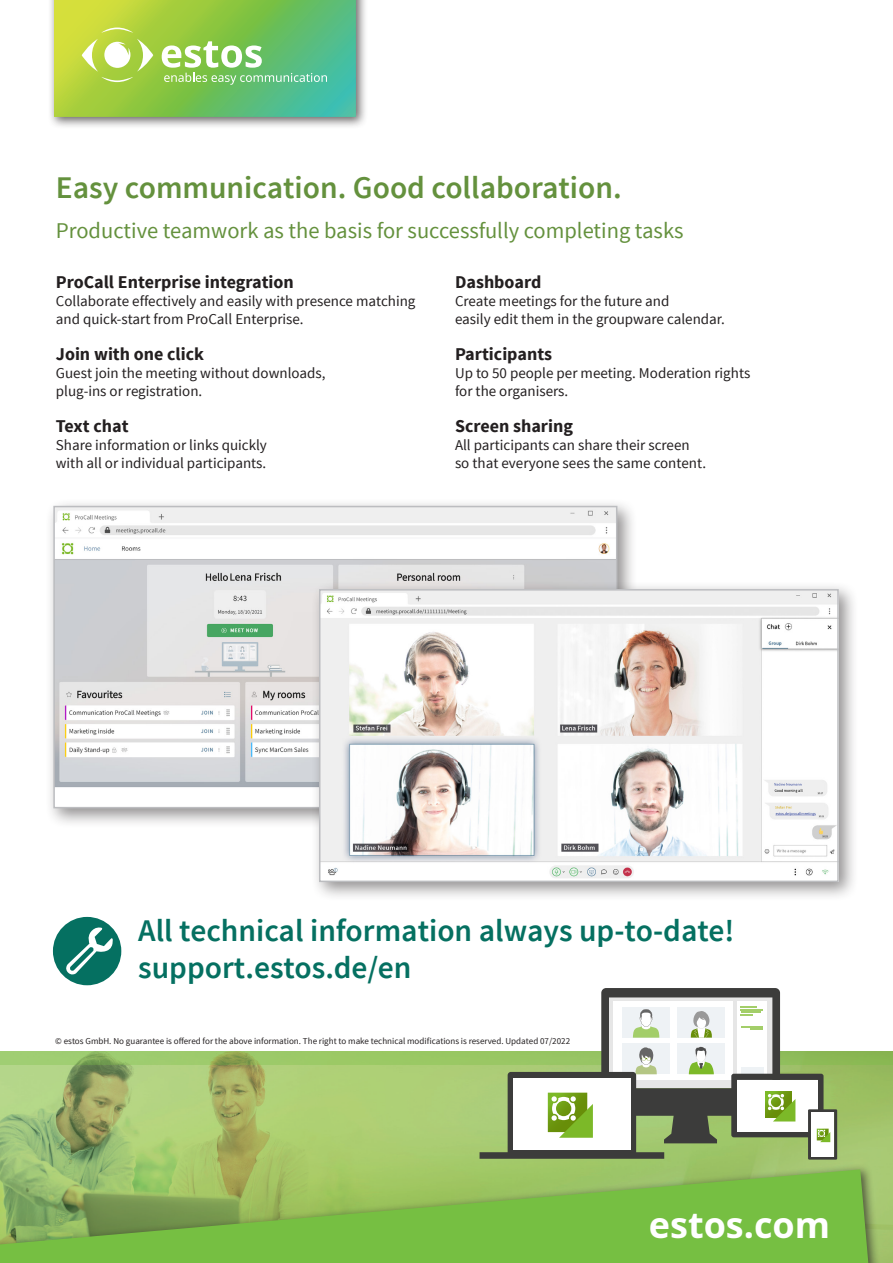
<style>
.page{position:relative;width:893px;height:1263px;background:#fff}
.page>*{position:absolute;margin:0;border:0;box-sizing:border-box;transform-origin:0 0}
.t1{font:700 36px "Noto Sans";color:#fff}
.t2{font:600 31.5px "Source Sans Pro";color:#057061}
.t3{font:600 31.5px "Source Sans Pro";color:#64913d}
.t4{font:22.5px "Source Sans Pro";color:#64913d}
.t5{font:700 18px "Source Sans Pro";color:#231f20}
.t6{font:15px/18px "Source Sans Pro";color:#231f20}
.t7{font:9px "Source Sans Pro";color:#231f20}
</style>
<div class="page">
<img style="left:0;top:1064px;width:893px;height:199px">
<div style="left:0;top:1164px;width:881px;height:99px;background:#231f20;opacity:.69"></div>
<svg style="left:0;top:1169px;width:868px;height:94px;background:#81bb4d"></svg>
<svg style="left:0;top:1051px;width:893px;height:13px;background:#97c364"></svg>
<div style="left:45px;top:497px;width:592px;height:331px;background:#231f20;opacity:.5"></div>
<img style="left:56px;top:509px;width:558px;height:296px">
<div style="left:53px;top:506px;width:564px;height:302px;border:2px solid #bcbdc0"></div>
<div style="left:311px;top:581px;width:548px;height:321px;background:#231f20;opacity:.5"></div>
<img style="left:322px;top:592px;width:514px;height:287px">
<div style="left:319px;top:589px;width:520px;height:293px;border:2px solid #bcbdc0"></div>
<svg style="left:480px;top:988px;width:357px;height:171px"></svg>
<div style="left:48px;top:0;width:320px;height:129px;background:#231f20;opacity:.69"></div>
<svg style="left:54px;top:0;width:302px;height:117px;background:#8ccb64"></svg>
<div style="left:53px;top:917px;width:68px;height:68px;background:#057061;border-radius:50%"></div>
<svg style="left:66px;top:926px;width:47px;height:50px"></svg>
<p class="t3" style="left:56px;top:168px;width:567px">Easy communication. Good collaboration.</p>
<p class="t4" style="left:56px;top:217px;width:629px">Productive teamwork as the basis for successfully completing tasks</p>
<p class="t5" style="left:56px;top:270px;width:239px">ProCall Enterprise integration</p>
<p class="t6" style="left:56px;top:292px;width:361px">Collaborate effectively and easily with presence matching and quick-start from ProCall Enterprise.</p>
<p class="t5" style="left:56px;top:342px;width:150px">Join with one click</p>
<p class="t6" style="left:56px;top:364px;width:271px">Guest join the meeting without downloads,</p>
<p class="t6" style="left:56px;top:382px;width:148px">plug-ins or registration.</p>
<p class="t5" style="left:56px;top:414px;width:74px">Text chat</p>
<p class="t6" style="left:56px;top:436px;width:213px">Share information or links quickly</p>
<p class="t6" style="left:56px;top:454px;width:212px">with all or individual participants.</p>
<p class="t5" style="left:455px;top:270px;width:88px">Dashboard</p>
<p class="t6" style="left:455px;top:292px;width:216px">Create meetings for the future and</p>
<p class="t6" style="left:455px;top:310px;width:271px">easily edit them in the groupware calendar.</p>
<p class="t5" style="left:455px;top:342px;width:99px">Participants</p>
<p class="t6" style="left:455px;top:364px;width:297px">Up to 50 people per meeting. Moderation rights</p>
<p class="t6" style="left:455px;top:382px;width:115px">for the organisers.</p>
<p class="t5" style="left:455px;top:414px;width:119px">Screen sharing</p>
<p class="t6" style="left:455px;top:436px;width:236px">All participants can share their screen</p>
<p class="t6" style="left:455px;top:454px;width:253px">so that everyone sees the same content.</p>
<p class="t2" style="left:138px;top:910px;width:598px">All technical information always up-to-date!</p>
<p class="t2" style="left:138px;top:948px;width:275px">support.estos.de/en</p>
<p class="t7" style="left:55px;top:1036px;width:516px">© estos GmbH. No guarantee is offered for the above information. The right to make technical modifications is reserved. Updated 07/2022</p>
<p class="t1" style="left:649px;top:1200px;width:183px">estos.com</p>
</div>
